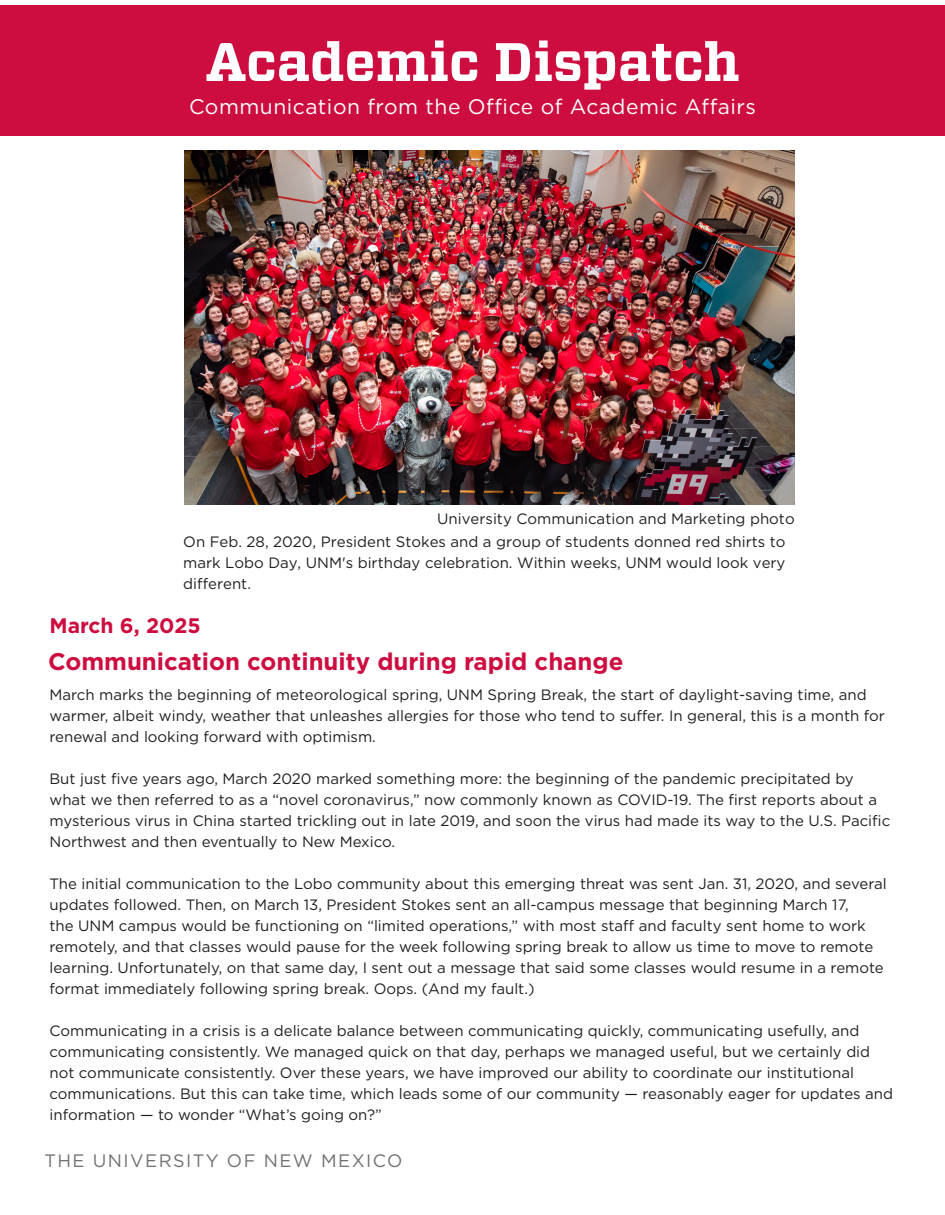
<style>
.page{position:relative;width:945px;height:1215px;background:#fff}
.page>*{position:absolute;margin:0;border:0;box-sizing:border-box;transform-origin:0 0}
.t1{font:700 54px "Vitesse";color:#fff}
.t2{font:700 24px "Gotham";color:#cd0d40}
.t3{font:21px "Gotham";letter-spacing:.025em;color:#fff}
.t4{font:700 21px "Gotham";color:#cd0d40}
.t5{font:18px "Gotham";letter-spacing:.08em;color:#717074}
.t6{font:15px/21px "Gotham";color:#231f20}
</style>
<div class="page">
<div style="left:0;top:5px;width:945px;height:131px;background:#cd0d40"></div>
<img style="left:184px;top:150px;width:611px;height:355px">
<p class="t1" style="left:206px;top:26px;width:535px">Academic Dispatch</p>
<p class="t3" style="left:189px;top:93px;width:568px">Communication from the Office of Academic Affairs</p>
<p class="t6" style="left:437px;top:508px;width:359px">University Communication and Marketing photo</p>
<p class="t6" style="left:183px;top:531px;width:604px;text-align:justify">On Feb. 28, 2020, President Stokes and a group of students donned red shirts to mark Lobo Day, UNM's birthday celebration. Within weeks, UNM would look very different.</p>
<p class="t4" style="left:50px;top:612px;width:153px">March 6, 2025</p>
<p class="t2" style="left:48px;top:646px;width:577px">Communication continuity during rapid change</p>
<p class="t6" style="left:50px;top:684px;width:837px">March marks the beginning of meteorological spring, UNM Spring Break, the start of daylight-saving time, and warmer, albeit windy, weather that unleashes allergies for those who tend to suffer. In general, this is a month for renewal and looking forward with optimism.</p>
<p class="t6" style="left:50px;top:768px;width:842px">But just five years ago, March 2020 marked something more: the beginning of the pandemic precipitated by what we then referred to as a “novel coronavirus,” now commonly known as COVID-19. The first reports about a mysterious virus in China started trickling out in late 2019, and soon the virus had made its way to the U.S. Pacific Northwest and then eventually to New Mexico.</p>
<p class="t6" style="left:50px;top:873px;width:839px">The initial communication to the Lobo community about this emerging threat was sent Jan. 31, 2020, and several updates followed. Then, on March 13, President Stokes sent an all-campus message that beginning March 17,<br>the UNM campus would be functioning on “limited operations,” with most staff and faculty sent home to work remotely, and that classes would pause for the week following spring break to allow us time to move to remote learning. Unfortunately, on that same day, I sent out a message that said some classes would resume in a remote format immediately following spring break. Oops. (And my fault.)</p>
<p class="t6" style="left:50px;top:1020px;width:845px">Communicating in a crisis is a delicate balance between communicating quickly, communicating usefully, and communicating consistently. We managed quick on that day, perhaps we managed useful, but we certainly did not communicate consistently. Over these years, we have improved our ability to coordinate our institutional communications. But this can take time, which leads some of our community — reasonably eager for updates and information — to wonder “What’s going on?”</p>
<p class="t5" style="left:44px;top:1149px;width:360px">THE UNIVERSITY OF NEW MEXICO</p>
</div>
